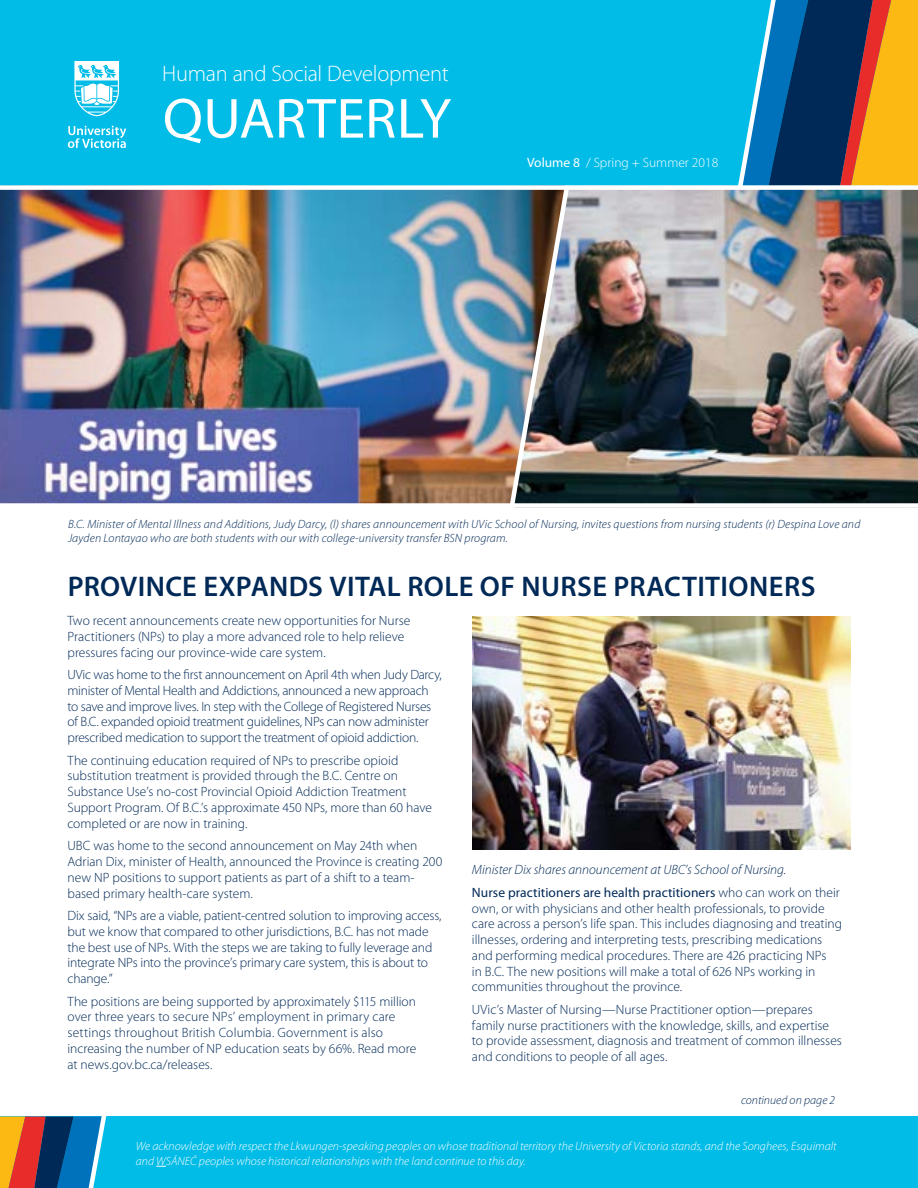
<style>
.page{position:relative;width:918px;height:1188px;background:#fff}
.page>*{position:absolute;margin:0;border:0;box-sizing:border-box;transform-origin:0 0}
.t1{font:57px "Myriad Pro";color:#fff}
.t2{font:600 28.5px "Myriad Pro";letter-spacing:.015em;color:#002957}
.t3{font:300 22.5px "Myriad Pro";letter-spacing:-.015em;color:#fff}
.t4{font:300 13.5px/15.8px "Myriad Pro";color:#002957}
.t5{font:300 13.5px/15.8px "Myriad Pro";letter-spacing:-.02em;color:#002957}
.t6{font:italic 300 13.5px/22.5px "Myriad Pro";color:#002957}
.t7{font:300 13.5px "Myriad Pro";color:#fff}
.t8{font:italic 300 12px/13.5px "Myriad Pro";letter-spacing:.01em;color:#002957}
.t9{font:italic 300 12px/15px "Myriad Pro";color:#fff}
.s1{font-weight:400}
.s2{font-weight:400;font-style:normal}
.s3{font-style:normal}
</style>
<div class="page">
<img style="left:0;top:190px;width:506px;height:313px">
<img style="left:573px;top:190px;width:345px;height:313px">
<img style="left:506px;top:190px;width:67px;height:313px">
<div style="left:0;top:1117px;width:918px;height:71px;background:#00bce7"></div>
<svg style="left:0;top:1116px;width:109px;height:72px;background:#616a73"></svg>
<div style="left:0;top:0;width:918px;height:186px;background:#00bce7"></div>
<svg style="left:68px;top:126px;width:58px;height:22px"></svg>
<svg style="left:74px;top:62px;width:45px;height:54px"></svg>
<svg style="left:735px;top:0;width:183px;height:194px;background:#596f66"></svg>
<div style="left:0;top:185px;width:918px;height:5px;background:#fff"></div>
<img style="left:472px;top:616px;width:378px;height:234px">
<h3 class="t3" style="left:162px;top:60px;width:288px">Human and Social Development</h3>
<h1 class="t1" style="left:163px;top:83px;width:290px">QUARTERLY</h1>
<p class="t7" style="left:527px;top:154px;width:193px"><span class="s1">Volume 8</span> / Spring + Summer 2018</p>
<p class="t8" style="left:68px;top:517px;width:794px">B.C. Minister of Mental Illness and Additions, Judy Darcy, (l) shares announcement with UVic School of Nursing, invites questions from nursing students (r) Despina Love and<br>Jayden Lontayao who are both students with our with college-university transfer BSN program.</p>
<h2 class="t2" style="left:68px;top:568px;width:749px">PROVINCE EXPANDS VITAL ROLE OF NURSE PRACTITIONERS</h2>
<p class="t4" style="left:68px;top:613px;width:344px">Two recent announcements create new opportunities for Nurse<br>Practitioners (NPs) to play a more advanced role to help relieve pressures facing our province-wide care system.</p>
<p class="t5" style="left:68px;top:667px;width:376px">UVic was home to the first announcement on April 4th when Judy Darcy, minister of Mental Health and Addictions, announced a new approach to save and improve lives. In step with the College of Registered Nurses of B.C. expanded opioid treatment guidelines, NPs can now administer prescribed medication to support the treatment of opioid addiction.</p>
<p class="t4" style="left:68px;top:752px;width:366px">The continuing education required of NPs to prescribe opioid substitution treatment is provided through the B.C. Centre on Substance Use’s no-cost Provincial Opioid Addiction Treatment Support Program. Of B.C.’s approximate 450 NPs, more than 60 have completed or are now in training.</p>
<p class="t4" style="left:68px;top:838px;width:376px">UBC was home to the second announcement on May 24th when Adrian Dix, minister of Health, announced the Province is creating 200 new NP positions to support patients as part of a shift to a team&shy;based primary health-care system.</p>
<p class="t4" style="left:68px;top:908px;width:376px">Dix said, “NPs are a viable, patient-centred solution to improving access, but we know that compared to other jurisdictions, B.C. has not made the best use of NPs. With the steps we are taking to fully leverage and integrate NPs into the province’s primary care system, this is about to change.”</p>
<p class="t4" style="left:68px;top:993px;width:350px">The positions are being supported by approximately $115 million over three years to secure NPs’ employment in primary care settings throughout British Columbia. Government is also increasing the number of NP education seats by 66%. Read more at news.gov.bc.ca/releases.</p>
<p class="t6" style="left:472px;top:858px;width:369px">Minister Dix shares announcement at UBC’s School of Nursing.<br><span class="s2">Nurse practitioners are health practitioners</span> <span class="s3">who can work on their</span></p>
<p class="t4" style="left:472px;top:900px;width:372px">own, or with physicians and other health professionals, to provide care across a person’s life span. This includes diagnosing and treating illnesses, ordering and interpreting tests, prescribing medications and performing medical procedures. There are 426 practicing NPs<br>in B.C. The new positions will make a total of 626 NPs working in communities throughout the province.</p>
<p class="t4" style="left:472px;top:1001px;width:372px">UVic’s Master of Nursing—Nurse Practitioner option—prepares family nurse practitioners with the knowledge, skills, and expertise to provide assessment, diagnosis and treatment of common illnesses and conditions to people of all ages.</p>
<p class="t8" style="left:741px;top:1093px;width:96px">continued on page 2</p>
<p class="t9" style="left:136px;top:1138px;width:702px">We acknowledge with respect the Lkwungen-speaking peoples on whose traditional territory the University of Victoria stands, and the Songhees, Esquimalt and WSÁNEĆ peoples whose historical relationships with the land continue to this day.</p>
</div>
